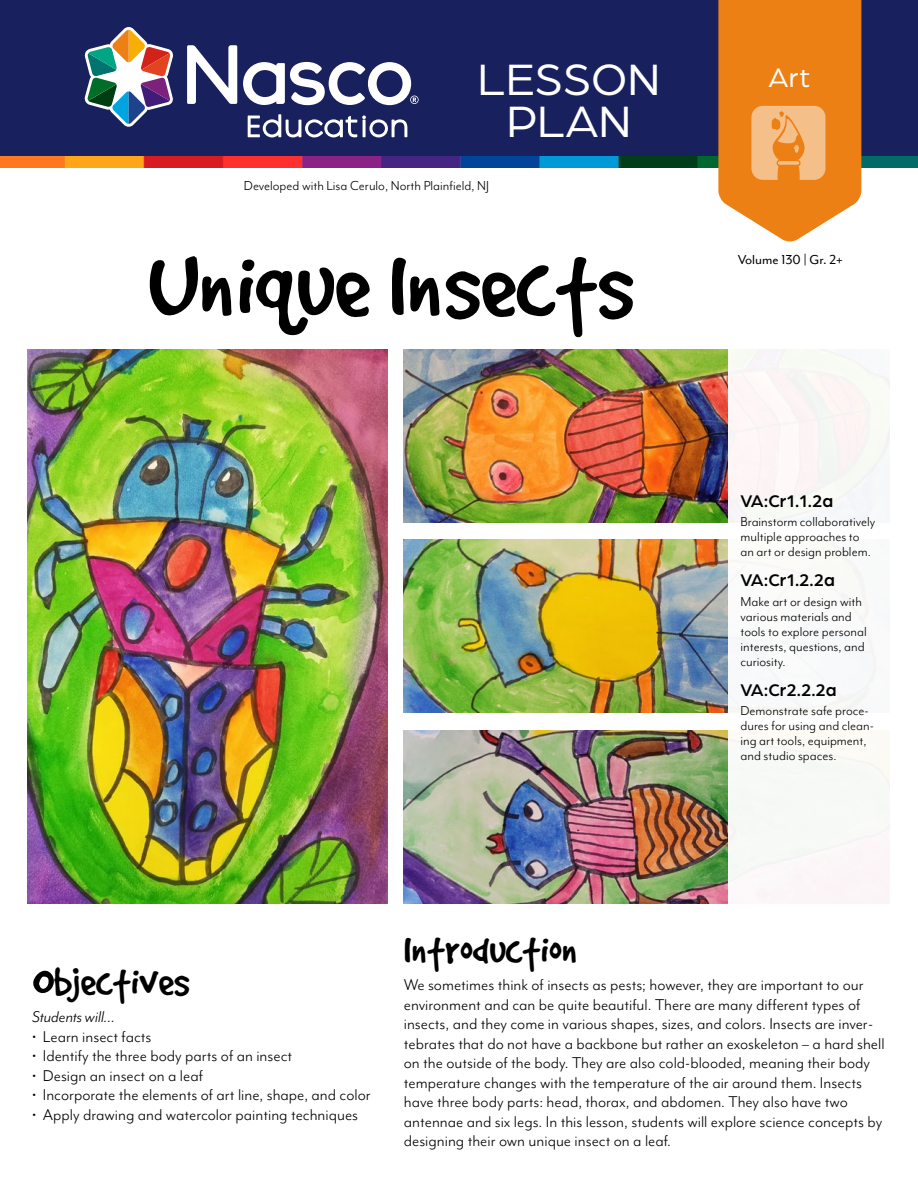
<style>
.page{position:relative;width:918px;height:1188px;background:#fff}
.page>*{position:absolute;margin:0;border:0;box-sizing:border-box;transform-origin:0 0}
.t1{font:105px "Good Dog Plain";color:#000}
.t2{font:46.8px/42.8px "Arboria";color:#fff;text-align:center}
.t3{font:45px "Good Dog Plain";color:#000}
.t4{font:28.35px "Arboria";color:#fff}
.t5{font:18px/19.5px "Mr Eaves Mod OT";color:#000}
.t6{font:500 18px "Arboria";color:#000}
.t7{font:italic 18px "Mr Eaves Mod OT";color:#000}
.t8{font:15px/15px "Mr Eaves Mod OT";color:#000}
.t9{font:15px "Mr Eaves Mod OT";color:#000}
.s1{font-size:54px}
</style>
<div class="page">
<img style="left:0;top:156px;width:918px;height:11px">
<div style="left:0;top:0;width:918px;height:156px;background:#18205d"></div>
<svg style="left:187px;top:45px;width:50px;height:59px"></svg>
<svg style="left:243px;top:62px;width:176px;height:43px"></svg>
<svg style="left:85px;top:27px;width:88px;height:100px"></svg>
<svg style="left:248px;top:114px;width:159px;height:23px"></svg>
<svg style="left:718px;top:0;width:143px;height:242px"></svg>
<img style="left:404px;top:349px;width:324px;height:173px">
<img style="left:404px;top:540px;width:324px;height:172px">
<img style="left:27px;top:349px;width:360px;height:554px">
<img style="left:404px;top:730px;width:324px;height:173px">
<div style="left:728px;top:340px;width:165px;height:579px;background:#f9f9f7"></div>
<h2 class="t2" style="left:477px;top:56px;width:184px">LESSON<br>PLAN</h2>
<h3 class="t4" style="left:769px;top:59px;width:43px">Art</h3>
<p class="t8" style="left:244px;top:178px;width:247px">Developed with Lisa Cerulo, North Plainfield, NJ</p>
<h1 class="t1" style="left:148px;top:252px;width:487px">Unique Insects</h1>
<p class="t9" style="left:738px;top:252px;width:107px">Volume 130 | Gr. 2+</p>
<p class="t6" style="left:741px;top:489px;width:94px">VA:Cr1.1.2a</p>
<p class="t8" style="left:741px;top:515px;width:136px">Brainstorm collaboratively multiple approaches to an art or design problem.</p>
<p class="t6" style="left:741px;top:568px;width:96px">VA:Cr1.2.2a</p>
<p class="t8" style="left:741px;top:594px;width:128px">Make art or design with various materials and tools to explore personal interests, questions, and curiosity.</p>
<p class="t6" style="left:741px;top:678px;width:98px">VA:Cr2.2.2a</p>
<p class="t8" style="left:741px;top:704px;width:135px">Demonstrate safe proce&shy;dures for using and clean&shy;ing art tools, equipment, and studio spaces.</p>
<h3 class="t3" style="left:32px;top:967px;width:159px"><span class="s1">O</span>bjectives</h3>
<p class="t7" style="left:32px;top:1007px;width:85px">Students will…</p>
<p class="t5" style="left:32px;top:1027px;width:121px">• Learn insect facts</p>
<p class="t5" style="left:32px;top:1046px;width:262px">• Identify the three body parts of an insect</p>
<p class="t5" style="left:32px;top:1066px;width:172px">• Design an insect on a leaf</p>
<p class="t5" style="left:32px;top:1085px;width:340px">• Incorporate the elements of art line, shape, and color</p>
<p class="t5" style="left:32px;top:1105px;width:328px">• Apply drawing and watercolor painting techniques</p>
<h3 class="t3" style="left:404px;top:935px;width:175px">Introduction</h3>
<p class="t5" style="left:404px;top:975px;width:482px">We sometimes think of insects as pests; however, they are important to our environment and can be quite beautiful. There are many different types of insects, and they come in various shapes, sizes, and colors. Insects are inver&shy;tebrates that do not have a backbone but rather an exoskeleton – a hard shell on the outside of the body. They are also cold-blooded, meaning their body temperature changes with the temperature of the air around them. Insects have three body parts: head, thorax, and abdomen. They also have two antennae and six legs. In this lesson, students will explore science concepts by designing their own unique insect on a leaf.</p>
</div>
